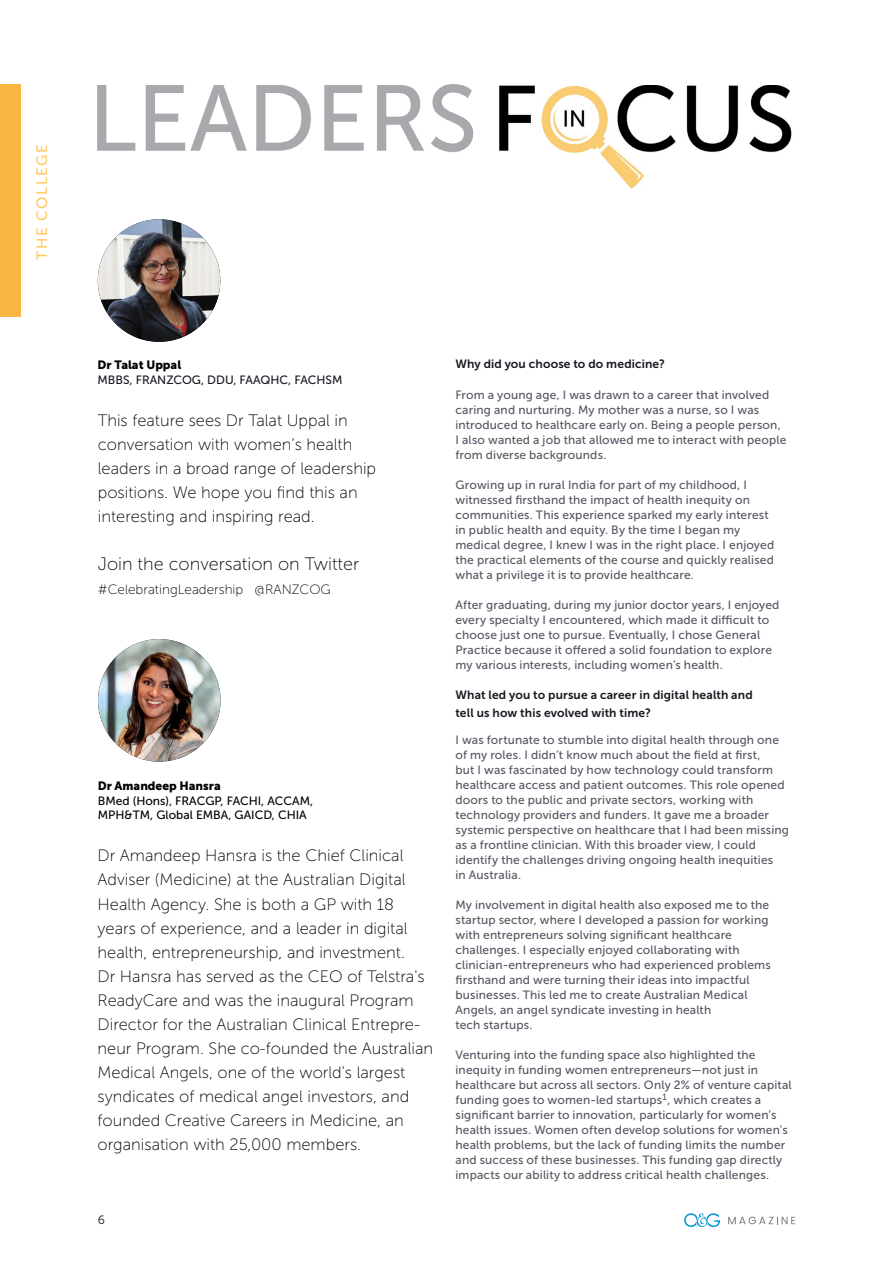
<style>
.page{position:relative;width:893px;height:1263px;background:#fff}
.page>*{position:absolute;margin:0;border:0;box-sizing:border-box;transform-origin:0 0}
.t1{font:18px "Museo Sans 100";color:#000}
.t2{font:16.5px/24px "Museo Sans 100";color:#000}
.t3{font:15px "Museo Sans 500";letter-spacing:.1em;color:#ffca64}
.t4{font:13.5px "Museo Sans 100";color:#000}
.t5{font:12px/15px "Museo Sans 500";letter-spacing:.015em;color:#585563}
.t6{font:12px/18px "Museo Sans 700";letter-spacing:.01em;color:#1a1621}
.t7{font:12px/14.4px "Museo Sans 500";color:#000}
.t8{font:12px "Museo Sans 500";color:#1a1621}
.t9{font:12px "Museo Sans 900";color:#000}
.t10{font:12px "Museo Sans 300";color:#1a1621}
</style>
<div class="page">
<svg style="left:728px;top:1217px;width:67px;height:7px"></svg>
<svg style="left:684px;top:1213px;width:36px;height:14px"></svg>
<div style="left:0;top:84px;width:21px;height:233px;background:#f9b643"></div>
<img style="left:97px;top:84px;width:377px;height:69px">
<img style="left:499px;top:85px;width:293px;height:104px">
<img style="left:98px;top:219px;width:122px;height:123px;border-radius:61px">
<img style="left:98px;top:639px;width:123px;height:123px;border-radius:61px">
<p class="t3" style="left:34px;top:259px;width:117px;rotate:-90deg">THE COLLEGE</p>
<p class="t9" style="left:98px;top:358px;width:85px">Dr Talat Uppal</p>
<p class="t8" style="left:98px;top:373px;width:246px">MBBS, FRANZCOG, DDU, FAAQHC, FACHSM</p>
<h2 class="t2" style="left:98px;top:409px;width:280px">This feature sees Dr Talat Uppal in conversation with women’s health leaders in a broad range of leadership positions. We hope you find this an interesting and inspiring read.</h2>
<h1 class="t1" style="left:98px;top:555px;width:263px">Join the conversation on Twitter</h1>
<p class="t4" style="left:98px;top:583px;width:234px">#CelebratingLeadership @RANZCOG</p>
<p class="t9" style="left:98px;top:779px;width:124px">Dr Amandeep Hansra</p>
<p class="t7" style="left:98px;top:793px;width:217px">BMed (Hons), FRACGP, FACHI, ACCAM,<br>MPH&amp;TM, Global EMBA, GAICD, CHIA</p>
<p class="t2" style="left:98px;top:844px;width:337px">Dr Amandeep Hansra is the Chief Clinical Adviser (Medicine) at the Australian Digital Health Agency. She is both a GP with 18 years of experience, and a leader in digital health, entrepreneurship, and investment.<br>Dr Hansra has served as the CEO of Telstra's ReadyCare and was the inaugural Program Director for the Australian Clinical Entrepre&shy;neur Program. She co-founded the Australian Medical Angels, one of the world's largest syndicates of medical angel investors, and founded Creative Careers in Medicine, an organisation with 25,000 members.</p>
<p class="t10" style="left:98px;top:1214px;width:9px">6</p>
<p class="t6" style="left:455px;top:354px;width:211px">Why did you choose to do medicine?</p>
<p class="t5" style="left:455px;top:387px;width:332px">From a young age, I was drawn to a career that involved caring and nurturing. My mother was a nurse, so I was introduced to healthcare early on. Being a people person, I also wanted a job that allowed me to interact with people from diverse backgrounds.</p>
<p class="t5" style="left:455px;top:477px;width:320px">Growing up in rural India for part of my childhood, I witnessed firsthand the impact of health inequity on communities. This experience sparked my early interest in public health and equity. By the time I began my medical degree, I knew I was in the right place. I enjoyed the practical elements of the course and quickly realised what a privilege it is to provide healthcare.</p>
<p class="t5" style="left:455px;top:597px;width:325px">After graduating, during my junior doctor years, I enjoyed every specialty I encountered, which made it difficult to choose just one to pursue. Eventually, I chose General Practice because it offered a solid foundation to explore my various interests, including women’s health.</p>
<p class="t6" style="left:455px;top:686px;width:299px">What led you to pursue a career in digital health and tell us how this evolved with time?</p>
<p class="t5" style="left:455px;top:732px;width:335px">I was fortunate to stumble into digital health through one of my roles. I didn’t know much about the field at first,<br>but I was fascinated by how technology could transform healthcare access and patient outcomes. This role opened doors to the public and private sectors, working with technology providers and funders. It gave me a broader systemic perspective on healthcare that I had been missing as a frontline clinician. With this broader view, I could identify the challenges driving ongoing health inequities<br>in Australia.</p>
<p class="t5" style="left:455px;top:897px;width:317px">My involvement in digital health also exposed me to the startup sector, where I developed a passion for working with entrepreneurs solving significant healthcare challenges. I especially enjoyed collaborating with clinician-entrepreneurs who had experienced problems firsthand and were turning their ideas into impactful businesses. This led me to create Australian Medical Angels, an angel syndicate investing in health<br>tech startups.</p>
<p class="t5" style="left:455px;top:1047px;width:338px">Venturing into the funding space also highlighted the inequity in funding women entrepreneurs—not just in healthcare but across all sectors. Only 2% of venture capital funding goes to women-led startups<sup>1</sup>, which creates a significant barrier to innovation, particularly for women’s health issues. Women often develop solutions for women's health problems, but the lack of funding limits the number and success of these businesses. This funding gap directly impacts our ability to address critical health challenges.</p>
</div>
